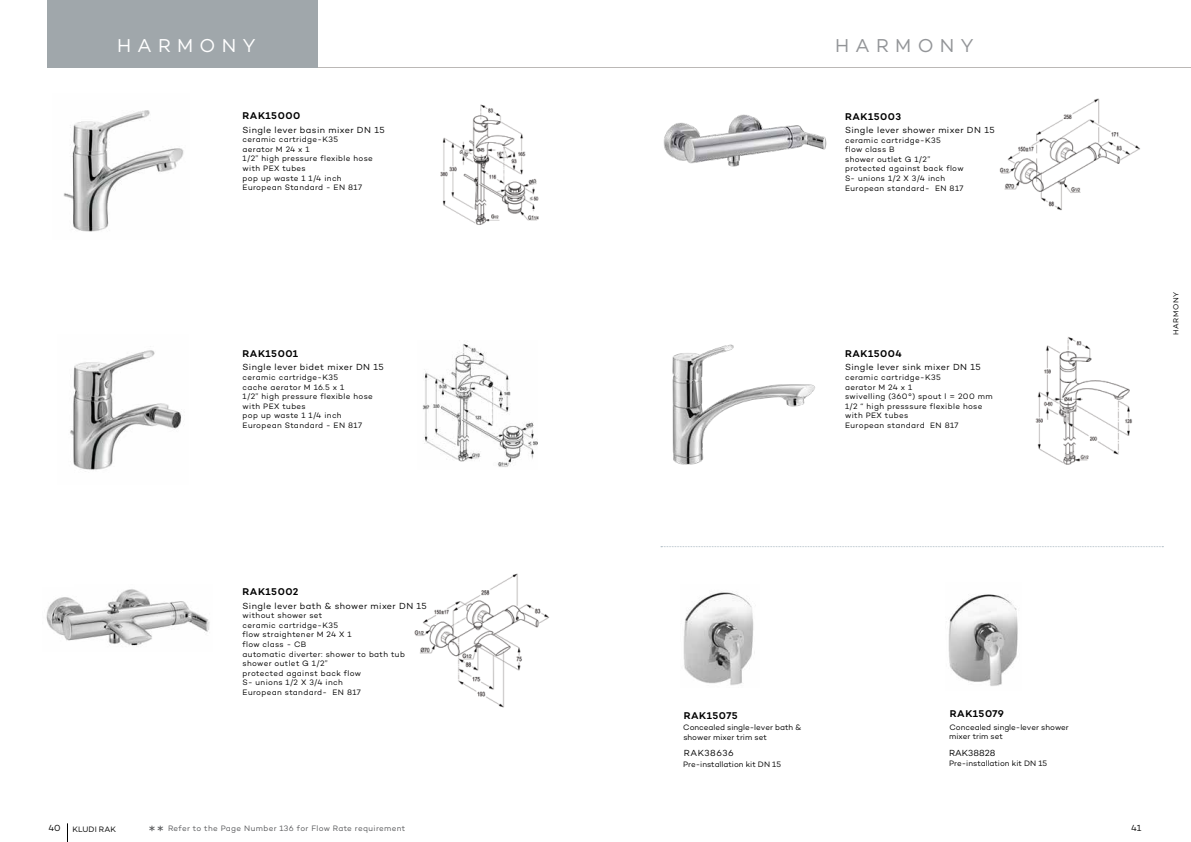
<style>
.page{position:relative;width:1191px;height:842px;background:#fff}
.page>*{position:absolute;margin:0;border:0;box-sizing:border-box;transform-origin:0 0}
.t1{font:19px "Campton";letter-spacing:.335em;color:#fff}
.t2{font:19px "Campton";letter-spacing:.335em;color:#939598}
.t3{font:18px "Campton";color:#58595b}
.t4{font:600 10px "Campton";letter-spacing:.05em;color:#000}
.t5{font:9px "Campton";letter-spacing:.045em;color:#000}
.t6{font:9px "Campton";color:#000}
.t7{font:8px/9.6px "Campton";letter-spacing:.045em;color:#000}
.t8{font:8px/9.6px "Campton";color:#000}
.t9{font:8px "Campton";letter-spacing:.04em;color:#58595b}
.t10{font:7.5px "Campton";letter-spacing:.09em;color:#000}
</style>
<div class="page">
<svg style="left:67px;top:823px;width:1px;height:19px"></svg>
<hr style="left:311px;top:67px;width:880px;height:1px;background:#bbb8b6">
<div style="left:48px;top:0;width:270px;height:68px;background:#a0a7ab"></div>
<img style="left:440px;top:104px;width:99px;height:121px">
<img style="left:422px;top:344px;width:115px;height:123px">
<img style="left:999px;top:98px;width:141px;height:113px">
<img style="left:414px;top:573px;width:136px;height:135px">
<img style="left:1035px;top:337px;width:97px;height:128px">
<img style="left:46px;top:589px;width:164px;height:57px">
<img style="left:70px;top:350px;width:112px;height:122px">
<img style="left:63px;top:110px;width:121px;height:122px">
<img style="left:663px;top:114px;width:164px;height:53px">
<img style="left:672px;top:344px;width:143px;height:121px">
<svg style="left:661px;top:546px;width:502px;height:1px"></svg>
<div style="left:628px;top:294px;width:45px;height:57px;background:#fff"></div>
<img style="left:683px;top:591px;width:72px;height:95px">
<img style="left:948px;top:594px;width:70px;height:92px">
<h1 class="t1" style="left:117px;top:33px;width:140px">HARMONY</h1>
<h1 class="t2" style="left:835px;top:33px;width:140px">HARMONY</h1>
<p class="t4" style="left:243px;top:109px;width:59px">RAK15000</p>
<p class="t4" style="left:845px;top:110px;width:57px">RAK15003</p>
<p class="t5" style="left:243px;top:124px;width:144px">Single lever basin mixer DN 15</p>
<p class="t7" style="left:243px;top:135px;width:132px">ceramic cartridge-K35<br>aerator M 24 x 1<br>1/2” high pressure flexible hose with PEX tubes<br>pop up waste 1 1/4 inch<br>European Standard - EN 817</p>
<p class="t5" style="left:845px;top:124px;width:151px">Single lever shower mixer DN 15</p>
<p class="t7" style="left:845px;top:135px;width:120px">ceramic cartridge-K35<br>flow class B<br>shower outlet G 1/2” protected against back flow<br>S- unions 1/2 X 3/4 inch<br>European standard- EN 817</p>
<p class="t4" style="left:243px;top:347px;width:57px">RAK15001</p>
<p class="t4" style="left:845px;top:347px;width:58px">RAK15004</p>
<p class="t5" style="left:243px;top:362px;width:143px">Single lever bidet mixer DN 15</p>
<p class="t7" style="left:243px;top:372px;width:132px">ceramic cartridge-K35<br>cache aerator M 16.5 x 1<br>1/2” high pressure flexible hose with PEX tubes<br>pop up waste 1 1/4 inch<br>European Standard - EN 817</p>
<p class="t5" style="left:845px;top:362px;width:137px">Single lever sink mixer DN 15</p>
<p class="t7" style="left:845px;top:372px;width:149px">ceramic cartridge-K35<br>aerator M 24 x 1<br>swivelling (360°) spout l = 200 mm<br>1/2 “ high presssure flexible hose with PEX tubes<br>European standard EN 817</p>
<p class="t10" style="left:1171px;top:335px;width:45px;rotate:-90deg">HARMONY</p>
<p class="t4" style="left:243px;top:585px;width:57px">RAK15002</p>
<p class="t5" style="left:243px;top:600px;width:186px">Single lever bath &amp; shower mixer DN 15</p>
<p class="t7" style="left:243px;top:610px;width:164px">without shower set<br>ceramic cartridge-K35<br>flow straightener M 24 X 1<br>flow class - CB<br>automatic diverter: shower to bath tub shower outlet G 1/2”<br>protected against back flow<br>S- unions 1/2 X 3/4 inch<br>European standard- EN 817</p>
<p class="t4" style="left:684px;top:709px;width:55px">RAK15075</p>
<p class="t4" style="left:950px;top:707px;width:56px">RAK15079</p>
<p class="t8" style="left:949px;top:722px;width:121px">Concealed single-lever shower mixer trim set</p>
<p class="t8" style="left:949px;top:758px;width:99px">Pre-installation kit DN 15</p>
<p class="t8" style="left:683px;top:722px;width:119px">Concealed single-lever bath &amp; shower mixer trim set</p>
<p class="t8" style="left:683px;top:759px;width:99px">Pre-installation kit DN 15</p>
<p class="t5" style="left:684px;top:748px;width:51px">RAK38636</p>
<p class="t6" style="left:949px;top:747px;width:48px">RAK38828</p>
<p class="t5" style="left:48px;top:822px;width:14px">40</p>
<p class="t8" style="left:73px;top:824px;width:45px">KLUDI RAK</p>
<p class="t9" style="left:168px;top:823px;width:239px">Refer to the Page Number 136 for Flow Rate requirement</p>
<p class="t5" style="left:1131px;top:822px;width:12px">41</p>
<h2 class="t3" style="left:148px;top:821px;width:17px">**</h2>
</div>
